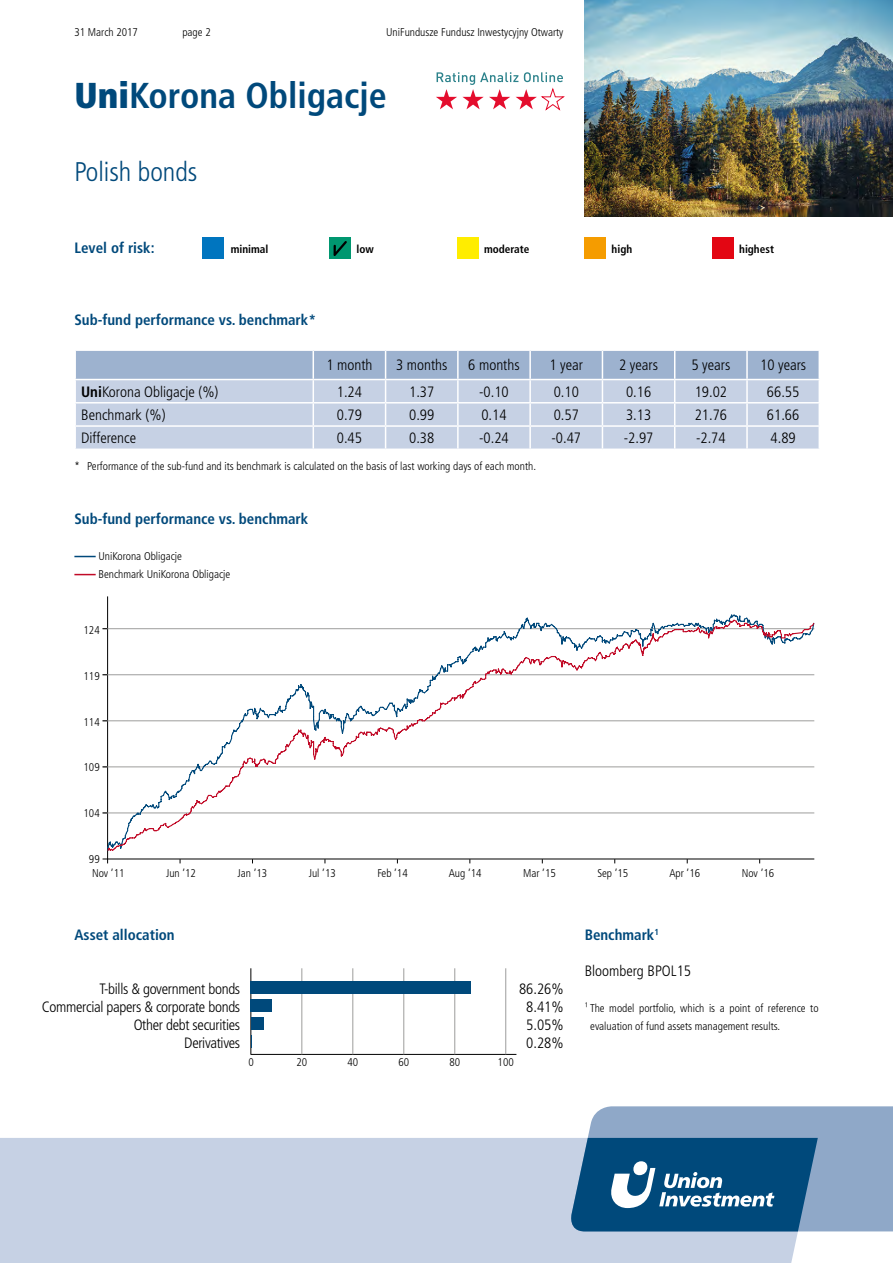
<style>
.page{position:relative;width:893px;height:1263px;background:#fff}
.page>*{position:absolute;margin:0;border:0;box-sizing:border-box;transform-origin:0 0}
.t1{font:700 condensed 36px "Frutiger LT Pro";color:#00497b}
.t2{font:300 condensed 27px "Frutiger LT Pro";color:#00497b}
._04_Copy_10_pt{font:300 condensed 15px "Frutiger LT Pro";color:#000}
._03_Subhead_10_pt{font:700 condensed 15px "Frutiger LT Pro";color:#00497b}
.tabela_wynikow{font:300 condensed 15px "Frutiger LT Pro";color:#000}
._04_Copy_10_pt-2{font:300 condensed 15px "Frutiger LT Pro";letter-spacing:-.02em;color:#000}
._03_Subhead_10_pt-2{font:300 condensed 11.25px "Frutiger LT Pro";color:#000}
._07_Issue_details__p{font:300 condensed 11.25px/18px "Frutiger LT Pro";color:#000}
.wykres_poziom{font:300 condensed 11.25px "Frutiger LT Pro";color:#000}
.t3{font:700 condensed 11.25px "Frutiger LT Pro";color:#000}
.wykres_pion{font:300 condensed 11.25px "Frutiger LT Pro";color:#000}
.s1{font-weight:900}
.s2{font-weight:700}
</style>
<div class="page">
<div style="left:202px;top:238px;width:21px;height:21px;background:#0075bf"></div>
<div style="left:330px;top:238px;width:21px;height:21px;background:#009770"></div>
<svg style="left:334px;top:241px;width:13px;height:15px"></svg>
<div style="left:457px;top:238px;width:21px;height:21px;background:#ffed00"></div>
<div style="left:585px;top:238px;width:21px;height:21px;background:#f59c00"></div>
<div style="left:712px;top:238px;width:21px;height:21px;background:#e30613"></div>
<img style="left:585px;top:0;width:308px;height:217px">
<div style="left:0;top:1138px;width:818px;height:125px;background:#c6d1e4"></div>
<svg style="left:568px;top:1106px;width:325px;height:125px;background:#5583a8"></svg>
<svg style="left:436px;top:72px;width:128px;height:39px"></svg>
<svg style="left:75px;top:350px;width:744px;height:99px;background:#becbe0"></svg>
<hr style="left:313px;top:448px;width:73px;height:2px;background:#fff">
<hr style="left:386px;top:448px;width:72px;height:2px;background:#fff">
<hr style="left:458px;top:448px;width:72px;height:2px;background:#fff">
<hr style="left:530px;top:448px;width:72px;height:2px;background:#fff">
<hr style="left:602px;top:448px;width:73px;height:2px;background:#fff">
<hr style="left:675px;top:448px;width:72px;height:2px;background:#fff">
<hr style="left:747px;top:448px;width:73px;height:2px;background:#fff">
<svg style="left:74px;top:556px;width:22px;height:1px"></svg>
<svg style="left:74px;top:574px;width:22px;height:1px"></svg>
<hr style="left:107px;top:596px;width:1px;height:267px;background:#000">
<hr style="left:103px;top:859px;width:711px;height:1px;background:#000">
<hr style="left:251px;top:1054px;width:265px;height:1px;background:#000">
<hr style="left:302px;top:968px;width:1px;height:86px;background:#9d9d9c">
<hr style="left:353px;top:968px;width:1px;height:86px;background:#9d9d9c">
<hr style="left:404px;top:968px;width:1px;height:86px;background:#9d9d9c">
<hr style="left:454px;top:968px;width:1px;height:86px;background:#9d9d9c">
<hr style="left:505px;top:968px;width:1px;height:86px;background:#9d9d9c">
<hr style="left:251px;top:968px;width:1px;height:86px;background:#000">
<svg style="left:106px;top:619px;width:709px;height:233px"></svg>
<div style="left:251px;top:981px;width:220px;height:13px;background:#00497b"></div>
<div style="left:251px;top:999px;width:21px;height:13px;background:#00497b"></div>
<div style="left:251px;top:1017px;width:13px;height:13px;background:#00497b"></div>
<svg style="left:251px;top:1035px;width:1px;height:13px"></svg>
<p class="_03_Subhead_10_pt-2" style="left:74px;top:26px;width:65px">31 March 2017</p>
<p class="_03_Subhead_10_pt-2" style="left:182px;top:26px;width:30px">page 2</p>
<p class="_03_Subhead_10_pt-2" style="left:386px;top:26px;width:179px">UniFundusze Fundusz Inwestycyjny Otwarty</p>
<h1 class="t1" style="left:74px;top:75px;width:314px"><span class="s1">Uni</span>Korona Obligacje</h1>
<h2 class="t2" style="left:74px;top:156px;width:125px">Polish bonds</h2>
<h3 class="_03_Subhead_10_pt" style="left:74px;top:239px;width:82px">Level of risk:</h3>
<p class="t3" style="left:231px;top:242px;width:39px">minimal</p>
<p class="t3" style="left:356px;top:242px;width:19px">low</p>
<p class="t3" style="left:484px;top:242px;width:47px">moderate</p>
<p class="t3" style="left:612px;top:242px;width:22px">high</p>
<p class="t3" style="left:739px;top:242px;width:36px">highest</p>
<p class="_03_Subhead_10_pt" style="left:74px;top:311px;width:243px">Sub-fund performance vs. benchmark*</p>
<p class="_04_Copy_10_pt" style="left:326px;top:357px;width:48px">1 month</p>
<p class="_04_Copy_10_pt" style="left:396px;top:357px;width:53px">3 months</p>
<p class="_04_Copy_10_pt" style="left:468px;top:357px;width:53px">6 months</p>
<p class="_04_Copy_10_pt" style="left:549px;top:357px;width:35px">1 year</p>
<p class="_04_Copy_10_pt" style="left:619px;top:357px;width:40px">2 years</p>
<p class="_04_Copy_10_pt" style="left:691px;top:357px;width:40px">5 years</p>
<p class="_04_Copy_10_pt" style="left:760px;top:357px;width:48px">10 years</p>
<p class="_04_Copy_10_pt" style="left:81px;top:383px;width:139px"><span class="s2">Uni</span>Korona Obligacje (%)</p>
<p class="tabela_wynikow" style="left:337px;top:383px;width:27px">1.24</p>
<p class="tabela_wynikow" style="left:409px;top:383px;width:27px">1.37</p>
<p class="tabela_wynikow" style="left:479px;top:383px;width:31px">-0.10</p>
<p class="tabela_wynikow" style="left:554px;top:383px;width:27px">0.10</p>
<p class="tabela_wynikow" style="left:626px;top:383px;width:27px">0.16</p>
<p class="tabela_wynikow" style="left:695px;top:383px;width:34px">19.02</p>
<p class="tabela_wynikow" style="left:767px;top:383px;width:34px">66.55</p>
<p class="_04_Copy_10_pt" style="left:81px;top:406px;width:86px">Benchmark (%)</p>
<p class="tabela_wynikow" style="left:337px;top:406px;width:27px">0.79</p>
<p class="tabela_wynikow" style="left:409px;top:406px;width:27px">0.99</p>
<p class="tabela_wynikow" style="left:481px;top:406px;width:27px">0.14</p>
<p class="tabela_wynikow" style="left:554px;top:406px;width:27px">0.57</p>
<p class="tabela_wynikow" style="left:626px;top:406px;width:27px">3.13</p>
<p class="tabela_wynikow" style="left:695px;top:406px;width:34px">21.76</p>
<p class="tabela_wynikow" style="left:767px;top:406px;width:34px">61.66</p>
<p class="_04_Copy_10_pt" style="left:81px;top:429px;width:57px">Difference</p>
<p class="tabela_wynikow" style="left:337px;top:429px;width:27px">0.45</p>
<p class="tabela_wynikow" style="left:409px;top:429px;width:27px">0.38</p>
<p class="tabela_wynikow" style="left:479px;top:429px;width:31px">-0.24</p>
<p class="tabela_wynikow" style="left:551px;top:429px;width:31px">-0.47</p>
<p class="tabela_wynikow" style="left:624px;top:429px;width:31px">-2.97</p>
<p class="tabela_wynikow" style="left:696px;top:429px;width:31px">-2.74</p>
<p class="tabela_wynikow" style="left:771px;top:429px;width:27px">4.89</p>
<p class="_03_Subhead_10_pt-2" style="left:74px;top:460px;width:463px">* Performance of the sub-fund and its benchmark is calculated on the basis of last working days of each month.</p>
<p class="_03_Subhead_10_pt" style="left:74px;top:510px;width:235px">Sub-fund performance vs. benchmark</p>
<p class="_07_Issue_details__p" style="left:98px;top:547px;width:85px">UniKorona Obligacje</p>
<p class="_07_Issue_details__p" style="left:98px;top:566px;width:133px">Benchmark UniKorona Obligacje</p>
<p class="wykres_pion" style="left:84px;top:623px;width:18px">124</p>
<p class="wykres_pion" style="left:84px;top:669px;width:18px">119</p>
<p class="wykres_pion" style="left:84px;top:715px;width:18px">114</p>
<p class="wykres_pion" style="left:84px;top:761px;width:18px">109</p>
<p class="wykres_pion" style="left:84px;top:807px;width:18px">104</p>
<p class="wykres_pion" style="left:89px;top:853px;width:12px">99</p>
<p class="wykres_poziom" style="left:92px;top:867px;width:34px">Nov ’11</p>
<p class="wykres_poziom" style="left:166px;top:867px;width:31px">Jun ’12</p>
<p class="wykres_poziom" style="left:238px;top:867px;width:31px">Jan ’13</p>
<p class="wykres_poziom" style="left:309px;top:867px;width:29px">Jul ’13</p>
<p class="wykres_poziom" style="left:377px;top:867px;width:32px">Feb ’14</p>
<p class="wykres_poziom" style="left:449px;top:867px;width:34px">Aug ’14</p>
<p class="wykres_poziom" style="left:523px;top:867px;width:34px">Mar ’15</p>
<p class="wykres_poziom" style="left:597px;top:867px;width:32px">Sep ’15</p>
<p class="wykres_poziom" style="left:669px;top:867px;width:32px">Apr ’16</p>
<p class="wykres_poziom" style="left:742px;top:867px;width:34px">Nov ’16</p>
<p class="_03_Subhead_10_pt" style="left:74px;top:926px;width:102px">Asset allocation</p>
<p class="_03_Subhead_10_pt" style="left:585px;top:926px;width:76px">Benchmark<sup>1</sup></p>
<p class="_04_Copy_10_pt" style="left:585px;top:962px;width:108px">Bloomberg BPOL15</p>
<p class="_07_Issue_details__p" style="left:590px;top:999px;width:230px;text-indent:-6px">¹ The model portfolio, which is a point of reference to evaluation of fund assets management results.</p>
<p class="_04_Copy_10_pt-2" style="left:99px;top:980px;width:142px">T-bills &amp; government bonds</p>
<p class="_04_Copy_10_pt-2" style="left:42px;top:998px;width:200px">Commercial papers &amp; corporate bonds</p>
<p class="_04_Copy_10_pt-2" style="left:134px;top:1016px;width:108px">Other debt securities</p>
<p class="_04_Copy_10_pt-2" style="left:184px;top:1034px;width:57px">Derivatives</p>
<p class="_04_Copy_10_pt" style="left:519px;top:980px;width:46px">86.26%</p>
<p class="_04_Copy_10_pt" style="left:526px;top:998px;width:39px">8.41%</p>
<p class="_04_Copy_10_pt" style="left:526px;top:1016px;width:39px">5.05%</p>
<p class="_04_Copy_10_pt" style="left:526px;top:1034px;width:39px">0.28%</p>
<p class="_07_Issue_details__p" style="left:248px;top:1053px;width:7px">0</p>
<p class="_07_Issue_details__p" style="left:297px;top:1053px;width:12px">20</p>
<p class="_07_Issue_details__p" style="left:348px;top:1053px;width:12px">40</p>
<p class="_07_Issue_details__p" style="left:398px;top:1053px;width:12px">60</p>
<p class="_07_Issue_details__p" style="left:449px;top:1053px;width:12px">80</p>
<p class="_07_Issue_details__p" style="left:498px;top:1053px;width:18px">100</p>
</div>
